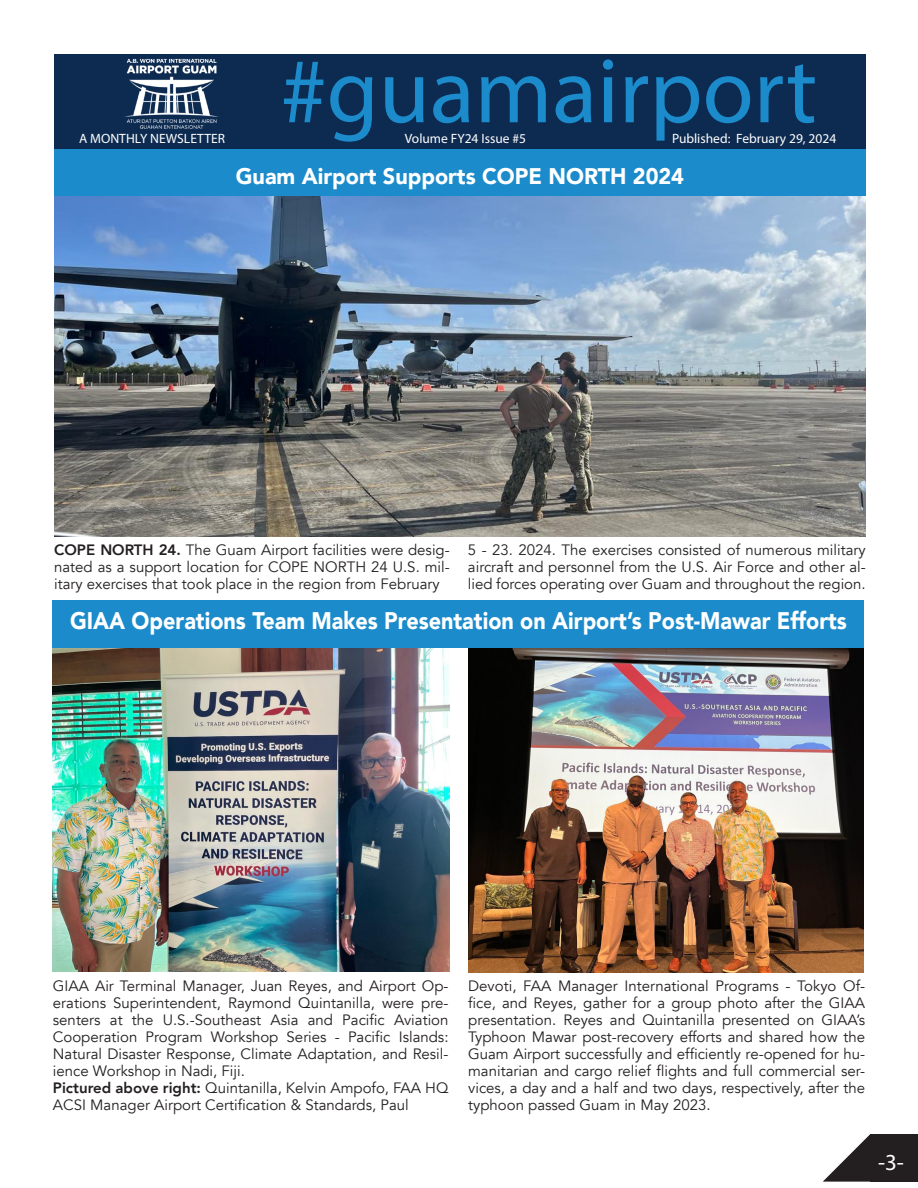
<style>
.page{position:relative;width:918px;height:1188px;background:#fff}
.page>*{position:absolute;margin:0;border:0;box-sizing:border-box;transform-origin:0 0}
.Title_-_79pt{font:93px "Myriad Pro";color:#1b8bcb}
.t1{font:900 24px "Avenir";color:#fff;scale:.9 1}
.t2{font:23.1px "Myriad Pro";color:#fff}
.t3{font:900 22.5px "Avenir";color:#fff;scale:.96 1}
.t4{font:15px/17px "Avenir";color:#231f20;text-align:justify}
.Body_Text{font:13.5px "Myriad Pro";color:#fff}
.s1{font-weight:800}
</style>
<div class="page">
<img style="left:468px;top:648px;width:396px;height:324px">
<img style="left:53px;top:648px;width:396px;height:324px">
<div style="left:870px;top:1134px;width:48px;height:48px;background:#231f20"></div>
<svg style="left:823px;top:1134px;width:47px;height:48px"></svg>
<div style="left:54px;top:54px;width:811px;height:95px;background:#0d2b51"></div>
<img style="left:124px;top:58px;width:95px;height:71px">
<div style="left:54px;top:149px;width:812px;height:48px;background:#1b8bcb"></div>
<div style="left:53px;top:600px;width:811px;height:48px;background:#1b8bcb"></div>
<img style="left:54px;top:197px;width:812px;height:339px">
<p class="Title_-_79pt" style="left:281px;top:34px;width:538px">#guamairport</p>
<p class="Body_Text" style="left:79px;top:130px;width:147px">A MONTHLY NEWSLETTER</p>
<p class="Body_Text" style="left:405px;top:130px;width:123px">Volume FY24 Issue #5</p>
<p class="Body_Text" style="left:672px;top:130px;width:166px">Published: February 29, 2024</p>
<p class="t3" style="left:236px;top:157px;width:468px">Guam Airport Supports COPE NORTH 2024</p>
<p class="t4" style="left:54px;top:542px;width:397px"><span class="s1">COPE NORTH 24.</span> The Guam Airport facilities were desig&shy;nated as a support location for COPE NORTH 24 U.S. mil&shy;itary exercises that took place in the region from February</p>
<p class="t1" style="left:70px;top:600px;width:865px">GIAA Operations Team Makes Presentation on Airport’s Post-Mawar Efforts</p>
<p class="t4" style="left:468px;top:542px;width:399px">5 - 23. 2024. The exercises consisted of numerous military aircraft and personnel from the U.S. Air Force and other al&shy;lied forces operating over Guam and throughout the region.</p>
<p class="t4" style="left:53px;top:978px;width:397px">GIAA Air Terminal Manager, Juan Reyes, and Airport Op&shy;erations Superintendent, Raymond Quintanilla, were pre&shy;senters at the U.S.-Southeast Asia and Pacific Aviation Cooperation Program Workshop Series - Pacific Islands:<br>Natural Disaster Response, Climate Adaptation, and Resil&shy;ience Workshop in Nadi, Fiji.</p>
<p class="t4" style="left:53px;top:1080px;width:397px"><span class="s1">Pictured above right:</span> Quintanilla, Kelvin Ampofo, FAA HQ<br>ACSI Manager Airport Certification &amp; Standards, Paul</p>
<p class="t4" style="left:468px;top:978px;width:398px">Devoti, FAA Manager International Programs - Tokyo Of&shy;fice, and Reyes, gather for a group photo after the GIAA presentation. Reyes and Quintanilla presented on GIAA’s Typhoon Mawar post-recovery efforts and shared how the Guam Airport successfully and efficiently re-opened for hu&shy;manitarian and cargo relief flights and full commercial ser&shy;vices, a day and a half and two days, respectively, after the typhoon passed Guam in May 2023.</p>
<h3 class="t2" style="left:878px;top:1148px;width:27px">-3-</h3>
</div>
